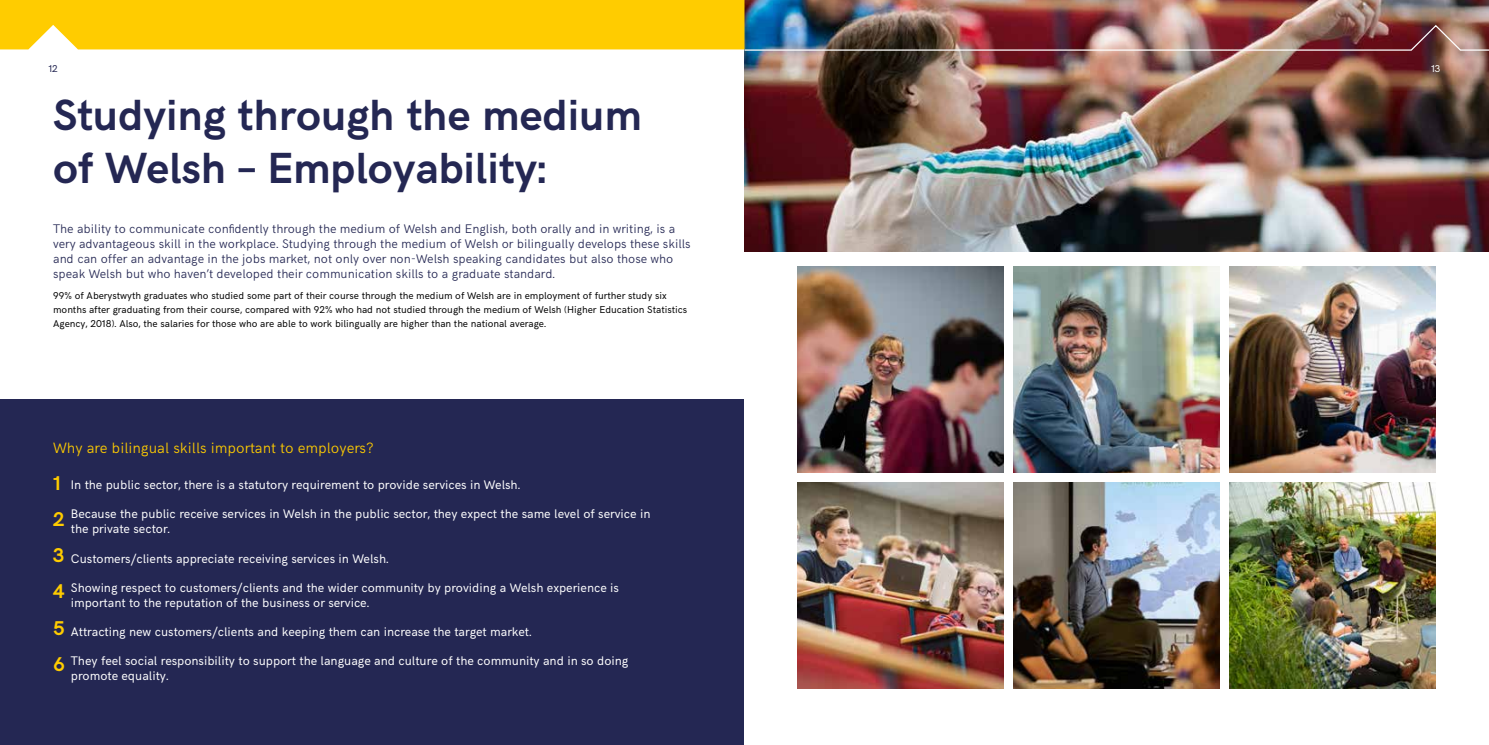
<style>
.page{position:relative;width:1489px;height:745px;background:#fff}
.page>*{position:absolute;margin:0;border:0;box-sizing:border-box;transform-origin:0 0}
.t1{font:700 43.75px/52.5px "HK Grotesk";color:#242753}
.t2{font:700 20px/36.2px "HK Grotesk";color:#fc0}
.t3{font:300 15px "HK Grotesk";color:#fc0}
.t4{font:12.5px/15px "HK Grotesk";color:#fff}
.t5{font:300 12.5px/15px "HK Grotesk";color:#242753}
.t6{font:10px/13.8px "HK Grotesk";color:#000}
.t7{font:10px "HK Grotesk";color:#242753}
.t8{font:10px "HK Grotesk";color:#fff}
</style>
<div class="page">
<img style="left:744px;top:52px;width:744px;height:200px">
<img style="left:797px;top:266px;width:206px;height:206px">
<img style="left:797px;top:482px;width:206px;height:205px">
<img style="left:1229px;top:266px;width:206px;height:206px">
<img style="left:1013px;top:266px;width:205px;height:206px">
<img style="left:1013px;top:482px;width:206px;height:205px">
<img style="left:1229px;top:482px;width:206px;height:205px">
<div style="left:0;top:400px;width:743px;height:344px;background:#242753"></div>
<img style="left:0;top:0;width:1488px;height:52px">
<p class="t7" style="left:48px;top:61px;width:11px">12</p>
<p class="t8" style="left:1430px;top:61px;width:11px">13</p>
<h1 class="t1" style="left:53px;top:85px;width:589px">Studying through the medium of Welsh – Employability:</h1>
<p class="t5" style="left:53px;top:220px;width:639px">The ability to communicate confidently through the medium of Welsh and English, both orally and in writing, is a very advantageous skill in the workplace. Studying through the medium of Welsh or bilingually develops these skills and can offer an advantage in the jobs market, not only over non-Welsh speaking candidates but also those who speak Welsh but who haven’t developed their communication skills to a graduate standard.</p>
<p class="t6" style="left:53px;top:287px;width:635px">99% of Aberystwyth graduates who studied some part of their course through the medium of Welsh are in employment of further study six months after graduating from their course, compared with 92% who had not studied through the medium of Welsh (Higher Education Statistics<br>Agency, 2018). Also, the salaries for those who are able to work bilingually are higher than the national average.</p>
<p class="t3" style="left:53px;top:436px;width:322px">Why are bilingual skills important to employers?</p>
<p class="t4" style="left:71px;top:476px;width:451px">In the public sector, there is a statutory requirement to provide services in Welsh.</p>
<p class="t4" style="left:71px;top:505px;width:581px">Because the public receive services in Welsh in the public sector, they expect the same level of service in the private sector.</p>
<p class="t4" style="left:71px;top:549px;width:319px">Customers/clients appreciate receiving services in Welsh.</p>
<p class="t4" style="left:71px;top:578px;width:549px">Showing respect to customers/clients and the wider community by providing a Welsh experience is important to the reputation of the business or service.</p>
<p class="t4" style="left:71px;top:622px;width:462px">Attracting new customers/clients and keeping them can increase the target market.</p>
<p class="t4" style="left:71px;top:652px;width:559px">They feel social responsibility to support the language and culture of the community and in so doing promote equality.</p>
<h2 class="t2" style="left:53px;top:462px;width:13px">1<br>2<br>3<br>4<br>5<br>6</h2>
</div>
